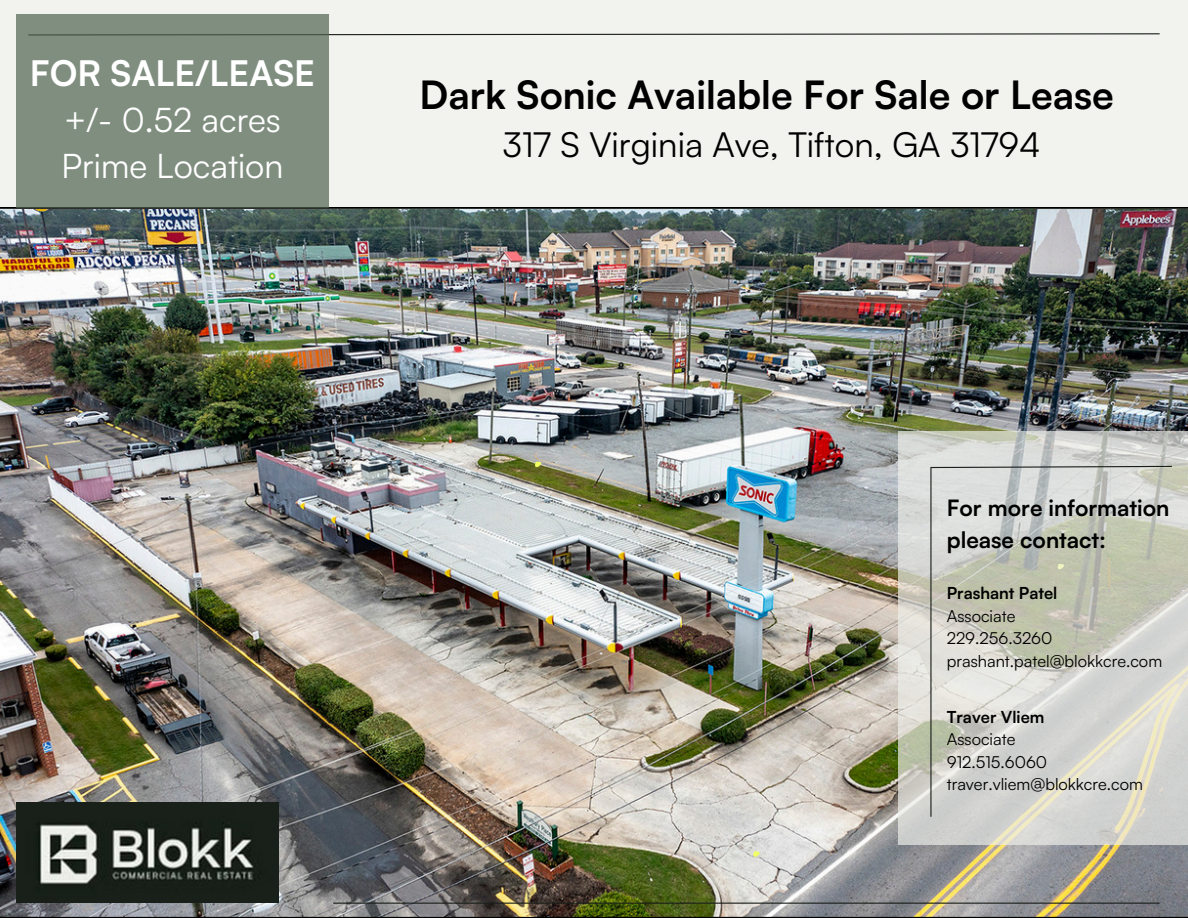
<style>
.page{position:relative;width:1188px;height:918px;background:#edeee9}
.page>*{position:absolute;margin:0;border:0;box-sizing:border-box;transform-origin:0 0}
.t1{font:700 39px "Satoshi";color:#000}
.t2{font:700 35.25px "Satoshi";color:#fff}
.t3{font:34.5px "Satoshi";color:#000}
.t4{font:33.75px/46.2px "Satoshi";color:#fff}
.t5{font:700 23.85px "Lato";color:#000}
.t6{font:700 22.5px/31.5px "Satoshi";color:#000}
.t7{font:16.5px "Satoshi";color:#000}
.t8{font:700 16.5px "Satoshi";color:#000}
</style>
<div class="page">
<svg style="left:328px;top:33px;width:832px;height:3px"></svg>
<img style="left:0;top:208px;width:1188px;height:710px">
<img style="left:16px;top:803px;width:262px;height:100px">
<hr style="left:333px;top:903px;width:827px;height:1px;background:#191e19">
<svg style="left:535px;top:462px;width:6px;height:5px"></svg>
<svg style="left:753px;top:851px;width:7px;height:6px"></svg>
<svg style="left:899px;top:432px;width:289px;height:413px"></svg>
<hr style="left:930px;top:467px;width:2px;height:350px;background:#191e19">
<div style="left:16px;top:14px;width:312px;height:194px;background:#808e80"></div>
<svg style="left:930px;top:465px;width:243px;height:4px"></svg>
<p class="t2" style="left:30px;top:50px;width:287px">FOR SALE/LEASE</p>
<p class="t4" style="left:62px;top:96px;width:223px">+/- 0.52 acres<br>Prime Location</p>
<p class="t1" style="left:420px;top:70px;width:696px">Dark Sonic Available For Sale or Lease</p>
<p class="t3" style="left:502px;top:122px;width:540px">317 S Virginia Ave, Tifton, GA 31794</p>
<h4 class="t6" style="left:947px;top:492px;width:224px">For more information please contact:</h4>
<h4 class="t8" style="left:947px;top:583px;width:112px">Prashant Patel</h4>
<p class="t7" style="left:947px;top:605px;width:70px">Associate</p>
<p class="t7" style="left:947px;top:628px;width:107px">229.256.3260</p>
<p class="t7" style="left:947px;top:650px;width:217px">prashant.patel@blokkcre.com</p>
<h2 class="t5" style="left:905px;top:618px;width:122px">Jordan Kim</h2>
<p class="t8" style="left:947px;top:706px;width:99px">Traver Vliem</p>
<h5 class="t7" style="left:947px;top:729px;width:70px">Associate</h5>
<p class="t7" style="left:947px;top:751px;width:102px">912.515.6060</p>
<p class="t7" style="left:947px;top:774px;width:198px">traver.vliem@blokkcre.com</p>
</div>
